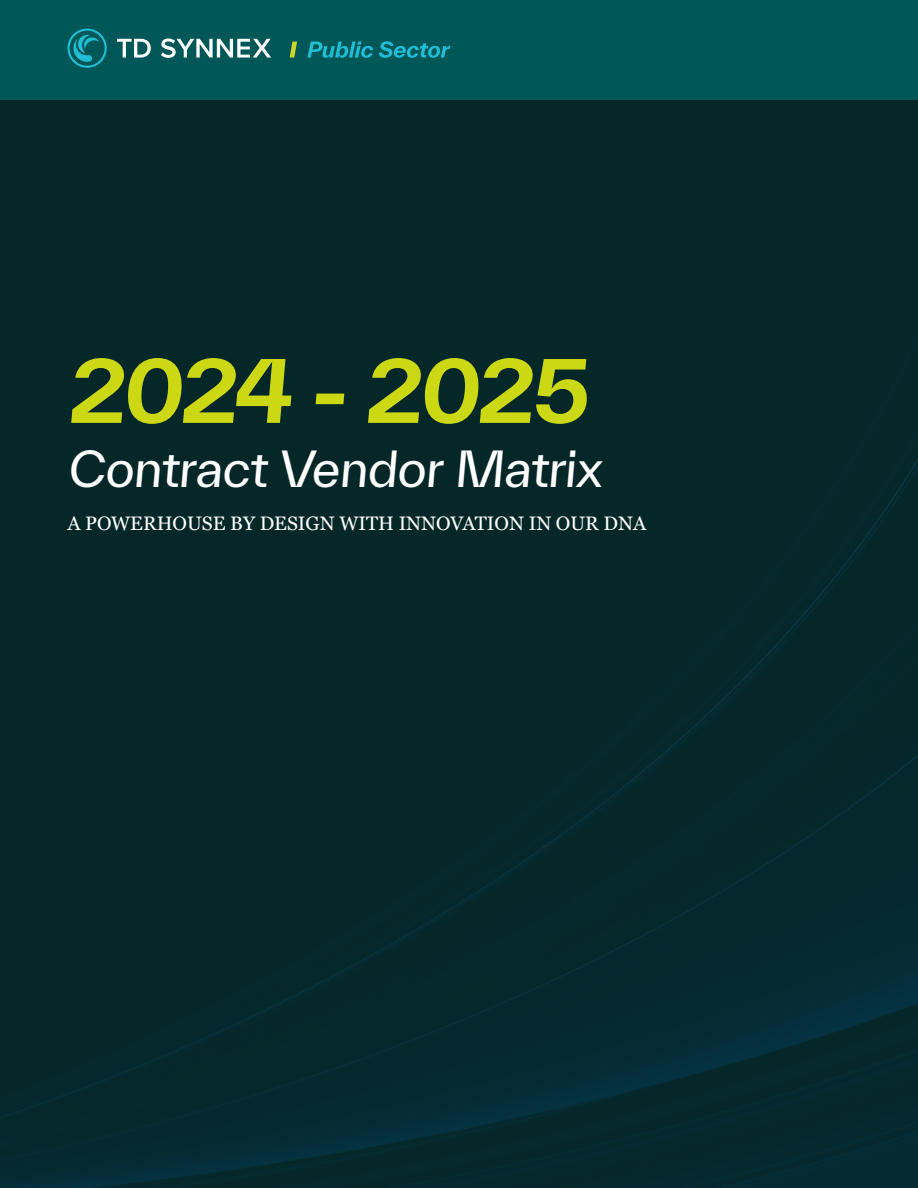
<style>
.page{position:relative;width:918px;height:1188px;background:#052728}
.page>*{position:absolute;margin:0;border:0;box-sizing:border-box;transform-origin:0 0}
.t1{font:700 84px "TWK Everett";color:#ccd814}
.t2{font:48px "TWK Everett";color:#fff}
.t3{font:19.5px "Georgia Pro";color:#fff}
</style>
<div class="page">
<div style="left:0;top:0;width:918px;height:99px;background:#005758"></div>
<svg style="left:68px;top:29px;width:39px;height:39px"></svg>
<svg style="left:117px;top:39px;width:34px;height:19px"></svg>
<svg style="left:161px;top:39px;width:110px;height:19px"></svg>
<svg style="left:307px;top:42px;width:66px;height:16px"></svg>
<svg style="left:379px;top:41px;width:71px;height:17px"></svg>
<svg style="left:290px;top:42px;width:7px;height:16px"></svg>
<p class="t1" style="left:68px;top:331px;width:532px">2024 - 2025</p>
<p class="t2" style="left:68px;top:436px;width:541px">Contract Vendor Matrix</p>
<p class="t3" style="left:68px;top:512px;width:580px">A POWERHOUSE BY DESIGN WITH INNOVATION IN OUR DNA</p>
</div>
